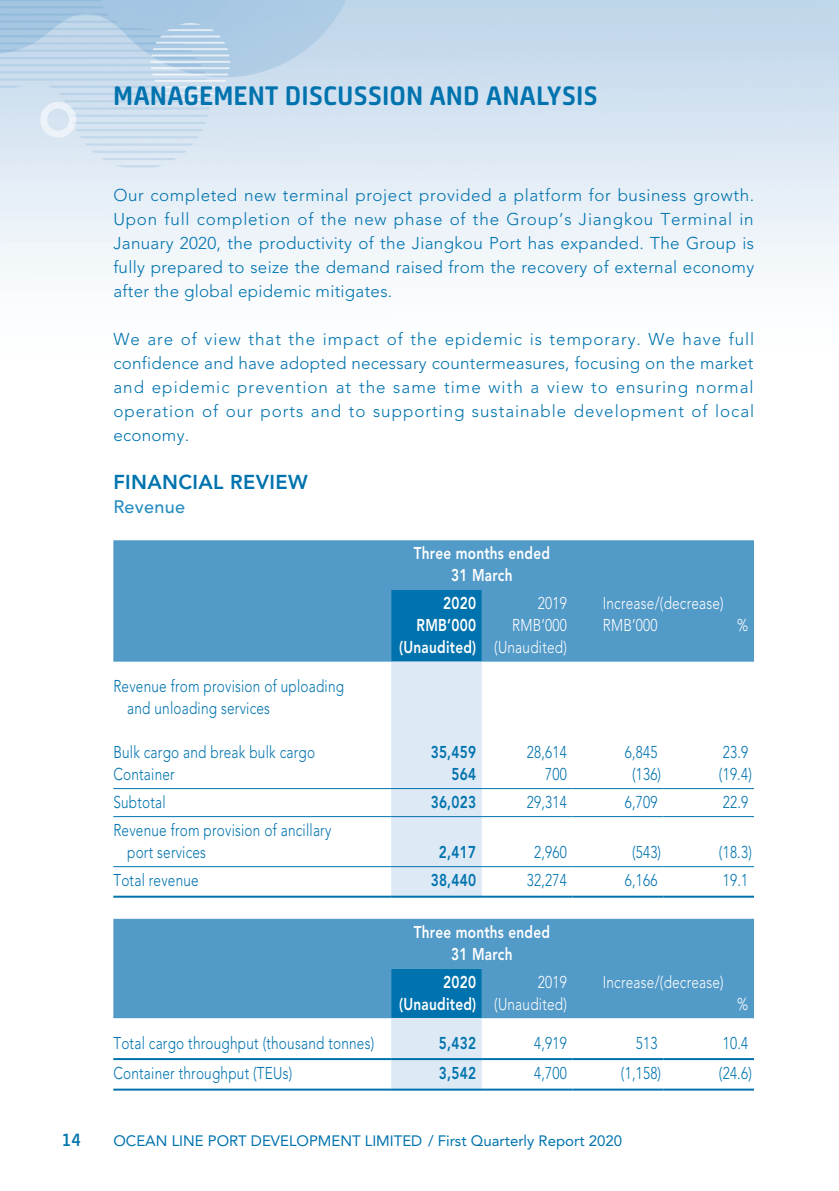
<style>
.page{position:relative;width:839px;height:1191px;background:#fff}
.page>*{position:absolute;margin:0;border:0;box-sizing:border-box;transform-origin:0 0}
.t1{font:700 30px "Neuron";letter-spacing:.02em;color:#0073ae}
._01_H1{font:800 20px "Avenir LT Std";letter-spacing:.02em;color:#0073ae}
.t2{font:600 20px "Neuron";color:#0073ae}
._02_H2{font:500 18px "Avenir LT Std";letter-spacing:.015em;color:#278ec1}
._00_txt{font:300 17px/24px "Avenir LT Std";letter-spacing:.015em;color:#0073ae;text-align:justify}
._50_Table_txt{font:300 17px "Avenir LT Std";letter-spacing:.015em;color:#0073ae;scale:.8 1}
._50_Table_txt-2{font:300 17px "Avenir LT Std";letter-spacing:.015em;color:#fff;scale:.8 1}
._50_Table_txt-3{font:800 17px "Avenir LT Std";letter-spacing:.02em;color:#fff;scale:.8 1}
._50_Table_txt-4{font:800 17px "Avenir LT Std";letter-spacing:.02em;color:#0073ae;scale:.8 1}
.t3{font:15px "Avenir LT Std";color:#0073ae}
</style>
<div class="page">
<div style="left:113px;top:540px;width:641px;height:121px;background:#529ac8"></div>
<svg style="left:391px;top:590px;width:91px;height:305px;background:#a8cde3"></svg>
<hr style="left:113px;top:788px;width:278px;height:1px;background:#0073ae">
<hr style="left:391px;top:788px;width:91px;height:1px;background:#0073ae">
<hr style="left:482px;top:788px;width:91px;height:1px;background:#0073ae">
<hr style="left:573px;top:788px;width:90px;height:1px;background:#0073ae">
<hr style="left:663px;top:788px;width:91px;height:1px;background:#0073ae">
<hr style="left:113px;top:816px;width:278px;height:1px;background:#0073ae">
<hr style="left:391px;top:816px;width:91px;height:1px;background:#0073ae">
<hr style="left:482px;top:816px;width:91px;height:1px;background:#0073ae">
<hr style="left:573px;top:816px;width:90px;height:1px;background:#0073ae">
<hr style="left:663px;top:816px;width:91px;height:1px;background:#0073ae">
<hr style="left:113px;top:866px;width:278px;height:1px;background:#0073ae">
<hr style="left:391px;top:866px;width:91px;height:1px;background:#0073ae">
<hr style="left:482px;top:866px;width:91px;height:1px;background:#0073ae">
<hr style="left:573px;top:866px;width:90px;height:1px;background:#0073ae">
<hr style="left:663px;top:866px;width:91px;height:1px;background:#0073ae">
<hr style="left:113px;top:895px;width:278px;height:2px;background:#0073ae">
<hr style="left:391px;top:895px;width:91px;height:2px;background:#0073ae">
<hr style="left:482px;top:895px;width:91px;height:2px;background:#0073ae">
<hr style="left:573px;top:895px;width:90px;height:2px;background:#0073ae">
<hr style="left:663px;top:895px;width:91px;height:2px;background:#0073ae">
<div style="left:113px;top:918px;width:641px;height:100px;background:#529ac8"></div>
<svg style="left:391px;top:968px;width:91px;height:120px;background:#80b7d6"></svg>
<hr style="left:113px;top:1058px;width:278px;height:2px;background:#0073ae">
<hr style="left:391px;top:1058px;width:91px;height:2px;background:#0073ae">
<hr style="left:482px;top:1058px;width:91px;height:2px;background:#0073ae">
<hr style="left:573px;top:1058px;width:90px;height:2px;background:#0073ae">
<hr style="left:663px;top:1058px;width:91px;height:2px;background:#0073ae">
<hr style="left:113px;top:1088px;width:278px;height:2px;background:#0073ae">
<hr style="left:391px;top:1088px;width:91px;height:2px;background:#0073ae">
<hr style="left:482px;top:1088px;width:91px;height:2px;background:#0073ae">
<hr style="left:573px;top:1088px;width:90px;height:2px;background:#0073ae">
<hr style="left:663px;top:1088px;width:91px;height:2px;background:#0073ae">
<h1 class="t1" style="left:114px;top:78px;width:485px">MANAGEMENT DISCUSSION AND ANALYSIS</h1>
<p class="_00_txt" style="left:113px;top:183px;width:642px">Our completed new terminal project provided a platform for business growth.<br>Upon full completion of the new phase of the Group’s Jiangkou Terminal in January 2020, the productivity of the Jiangkou Port has expanded. The Group is fully prepared to seize the demand raised from the recovery of external economy after the global epidemic mitigates.</p>
<p class="_00_txt" style="left:113px;top:327px;width:643px">We are of view that the impact of the epidemic is temporary. We have full confidence and have adopted necessary countermeasures, focusing on the market and epidemic prevention at the same time with a view to ensuring normal operation of our ports and to supporting sustainable development of local economy.</p>
<p class="_01_H1" style="left:113px;top:470px;width:196px">FINANCIAL REVIEW</p>
<p class="_02_H2" style="left:113px;top:497px;width:73px">Revenue</p>
<p class="_50_Table_txt-3" style="left:414px;top:543px;width:172px">Three months ended</p>
<p class="_50_Table_txt-3" style="left:451px;top:565px;width:78px">31 March</p>
<p class="_50_Table_txt-3" style="left:443px;top:593px;width:43px">2020</p>
<p class="_50_Table_txt-2" style="left:538px;top:593px;width:38px">2019</p>
<p class="_50_Table_txt-2" style="left:603px;top:593px;width:153px">Increase/(decrease)</p>
<p class="_50_Table_txt-3" style="left:417px;top:615px;width:76px">RMB’000</p>
<p class="_50_Table_txt-2" style="left:512px;top:615px;width:70px">RMB’000</p>
<p class="_50_Table_txt-2" style="left:603px;top:615px;width:70px">RMB’000</p>
<p class="_50_Table_txt-2" style="left:737px;top:615px;width:15px">%</p>
<p class="_50_Table_txt-3" style="left:399px;top:637px;width:98px">(Unaudited)</p>
<p class="_50_Table_txt-2" style="left:494px;top:637px;width:92px">(Unaudited)</p>
<p class="_50_Table_txt" style="left:113px;top:676px;width:290px">Revenue from provision of uploading</p>
<p class="_50_Table_txt" style="left:127px;top:698px;width:180px">and unloading services</p>
<p class="_50_Table_txt" style="left:113px;top:742px;width:254px">Bulk cargo and break bulk cargo</p>
<p class="_50_Table_txt-4" style="left:431px;top:742px;width:58px">35,459</p>
<p class="_50_Table_txt" style="left:527px;top:742px;width:51px">28,614</p>
<p class="_50_Table_txt" style="left:625px;top:742px;width:42px">6,845</p>
<p class="_50_Table_txt" style="left:723px;top:742px;width:33px">23.9</p>
<p class="_50_Table_txt" style="left:113px;top:764px;width:78px">Container</p>
<p class="_50_Table_txt-4" style="left:452px;top:764px;width:32px">564</p>
<p class="_50_Table_txt" style="left:545px;top:764px;width:29px">700</p>
<p class="_50_Table_txt" style="left:632px;top:764px;width:38px">(136)</p>
<p class="_50_Table_txt" style="left:719px;top:764px;width:43px">(19.4)</p>
<p class="_50_Table_txt" style="left:113px;top:792px;width:67px">Subtotal</p>
<p class="_50_Table_txt-4" style="left:431px;top:792px;width:58px">36,023</p>
<p class="_50_Table_txt" style="left:527px;top:792px;width:51px">29,314</p>
<p class="_50_Table_txt" style="left:625px;top:792px;width:42px">6,709</p>
<p class="_50_Table_txt" style="left:723px;top:792px;width:33px">22.9</p>
<p class="_50_Table_txt" style="left:113px;top:820px;width:274px">Revenue from provision of ancillary</p>
<p class="_50_Table_txt" style="left:127px;top:842px;width:100px">port services</p>
<p class="_50_Table_txt-4" style="left:439px;top:842px;width:48px">2,417</p>
<p class="_50_Table_txt" style="left:534px;top:842px;width:42px">2,960</p>
<p class="_50_Table_txt" style="left:632px;top:842px;width:38px">(543)</p>
<p class="_50_Table_txt" style="left:719px;top:842px;width:43px">(18.3)</p>
<p class="_50_Table_txt" style="left:113px;top:870px;width:108px">Total revenue</p>
<p class="_50_Table_txt-4" style="left:431px;top:870px;width:58px">38,440</p>
<p class="_50_Table_txt" style="left:527px;top:870px;width:51px">32,274</p>
<p class="_50_Table_txt" style="left:625px;top:870px;width:42px">6,166</p>
<p class="_50_Table_txt" style="left:723px;top:870px;width:33px">19.1</p>
<p class="_50_Table_txt-3" style="left:414px;top:922px;width:172px">Three months ended</p>
<p class="_50_Table_txt-3" style="left:451px;top:944px;width:78px">31 March</p>
<p class="_50_Table_txt-3" style="left:443px;top:971px;width:43px">2020</p>
<p class="_50_Table_txt-2" style="left:538px;top:971px;width:38px">2019</p>
<p class="_50_Table_txt-2" style="left:603px;top:971px;width:153px">Increase/(decrease)</p>
<p class="_50_Table_txt-3" style="left:399px;top:993px;width:98px">(Unaudited)</p>
<p class="_50_Table_txt-2" style="left:494px;top:993px;width:92px">(Unaudited)</p>
<p class="_50_Table_txt-2" style="left:737px;top:993px;width:15px">%</p>
<p class="_50_Table_txt" style="left:113px;top:1032px;width:328px">Total cargo throughput (thousand tonnes)</p>
<p class="_50_Table_txt-4" style="left:439px;top:1032px;width:48px">5,432</p>
<p class="_50_Table_txt" style="left:534px;top:1032px;width:42px">4,919</p>
<p class="_50_Table_txt" style="left:636px;top:1032px;width:29px">513</p>
<p class="_50_Table_txt" style="left:723px;top:1032px;width:33px">10.4</p>
<p class="_50_Table_txt" style="left:113px;top:1063px;width:225px">Container throughput (TEUs)</p>
<p class="_50_Table_txt-4" style="left:439px;top:1063px;width:48px">3,542</p>
<p class="_50_Table_txt" style="left:534px;top:1063px;width:42px">4,700</p>
<p class="_50_Table_txt" style="left:621px;top:1063px;width:52px">(1,158)</p>
<p class="_50_Table_txt" style="left:719px;top:1063px;width:43px">(24.6)</p>
<p class="t2" style="left:62px;top:1128px;width:20px">14</p>
<p class="t3" style="left:113px;top:1132px;width:510px">OCEAN LINE PORT DEVELOPMENT LIMITED / First Quarterly Report 2020</p>
</div>
